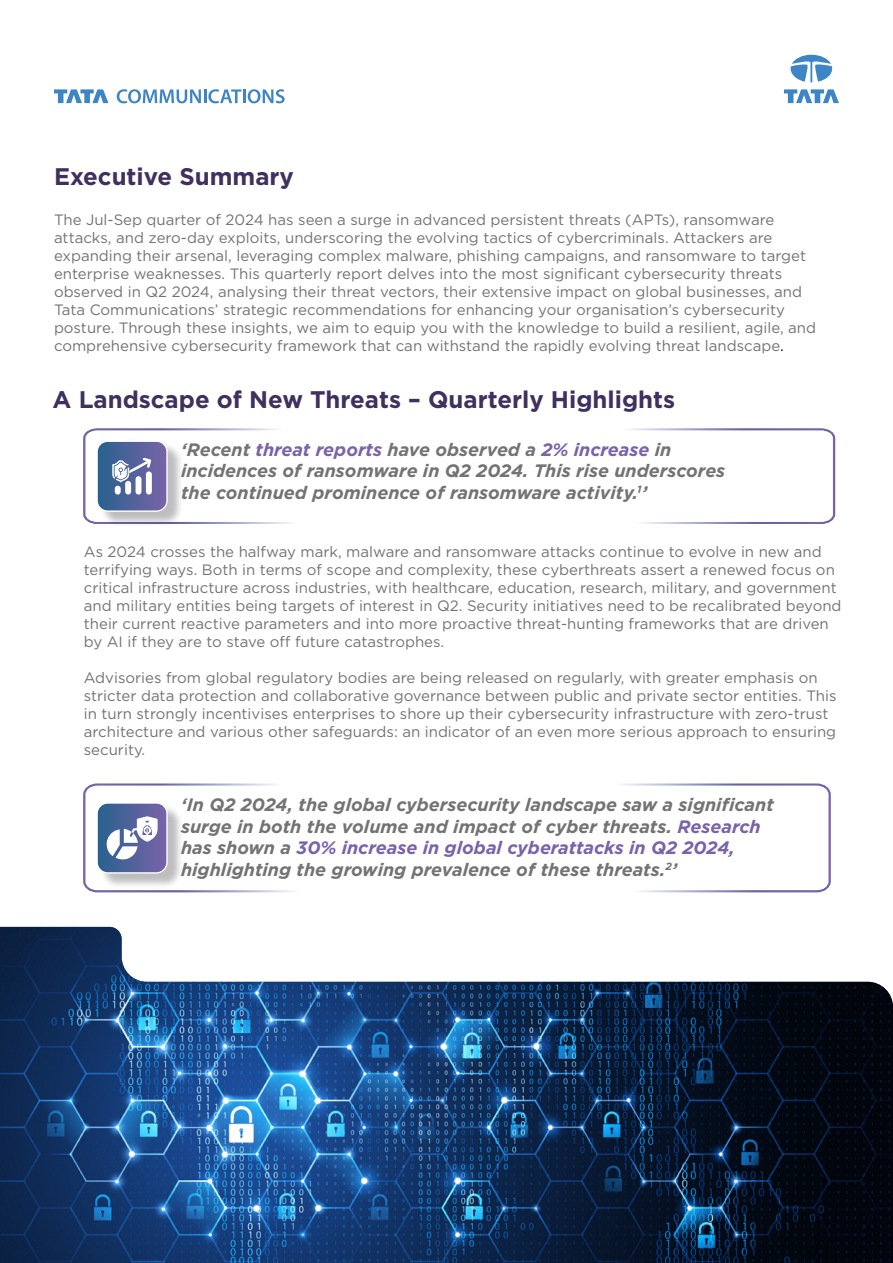
<style>
.page{position:relative;width:893px;height:1263px;background:#fff}
.page>*{position:absolute;margin:0;border:0;box-sizing:border-box;transform-origin:0 0}
.t1{font:700 24px "Gotham";color:#40305e}
.t2{font:italic 700 18px/21.6px "Gotham";color:#737373}
.t3{font:15px/18px "Gotham";color:#737373}
.s1{color:#000}
.s2{color:#7a63a8}
</style>
<div class="page">
<svg style="left:117px;top:89px;width:124px;height:14px"></svg>
<hr style="left:243px;top:89px;width:3px;height:14px;background:#3d85c4">
<svg style="left:248px;top:89px;width:37px;height:14px"></svg>
<svg style="left:54px;top:89px;width:54px;height:14px"></svg>
<svg style="left:784px;top:89px;width:55px;height:14px"></svg>
<svg style="left:791px;top:55px;width:41px;height:27px"></svg>
<svg style="left:628px;top:428px;width:208px;height:96px"></svg>
<svg style="left:621px;top:783px;width:210px;height:110px"></svg>
<svg style="left:83px;top:428px;width:208px;height:96px"></svg>
<svg style="left:83px;top:783px;width:211px;height:110px"></svg>
<img style="left:0;top:927px;width:893px;height:336px">
<h1 class="t1" style="left:54px;top:161px;width:241px">Executive Summary</h1>
<p class="t3" style="left:54px;top:210px;width:764px">The Jul-Sep quarter of 2024 has seen a surge in advanced persistent threats (APTs), ransomware attacks, and zero-day exploits, underscoring the evolving tactics of cybercriminals. Attackers are expanding their arsenal, leveraging complex malware, phishing campaigns, and ransomware to target enterprise weaknesses. This quarterly report delves into the most significant cybersecurity threats observed in Q2 2024, analysing their threat vectors, their extensive impact on global businesses, and Tata Communications’ strategic recommendations for enhancing your organisation’s cybersecurity posture. Through these insights, we aim to equip you with the knowledge to build a resilient, agile, and comprehensive cybersecurity framework that can withstand the rapidly evolving threat landscape<span class="s1">.</span></p>
<h1 class="t1" style="left:52px;top:383px;width:624px">A Landscape of New Threats – Quarterly Highlights</h1>
<p class="t2" style="left:181px;top:438px;width:546px">‘Recent <span class="s2">threat reports</span> have observed a <span class="s2">2% increase</span> in incidences of ransomware in Q2 2024. This rise underscores the continued prominence of ransomware activity.<sup>1</sup>’</p>
<p class="t3" style="left:84px;top:542px;width:759px">As 2024 crosses the halfway mark, malware and ransomware attacks continue to evolve in new and terrifying ways. Both in terms of scope and complexity, these cyberthreats assert a renewed focus on critical infrastructure across industries, with healthcare, education, research, military, and government and military entities being targets of interest in Q2. Security initiatives need to be recalibrated beyond their current reactive parameters and into more proactive threat-hunting frameworks that are driven by AI if they are to stave off future catastrophes.</p>
<p class="t3" style="left:84px;top:668px;width:754px">Advisories from global regulatory bodies are being released on regularly, with greater emphasis on stricter data protection and collaborative governance between public and private sector entities. This in turn strongly incentivises enterprises to shore up their cybersecurity infrastructure with zero-trust architecture and various other safeguards: an indicator of an even more serious approach to ensuring security.</p>
<p class="t2" style="left:181px;top:794px;width:594px">‘In Q2 2024, the global cybersecurity landscape saw a significant surge in both the volume and impact of cyber threats. <span class="s2">Research </span>has shown a <span class="s2">30% increase in global cyberattacks in Q2 2024, </span>highlighting the growing prevalence of these threats.<sup>2</sup>’</p>
</div>
